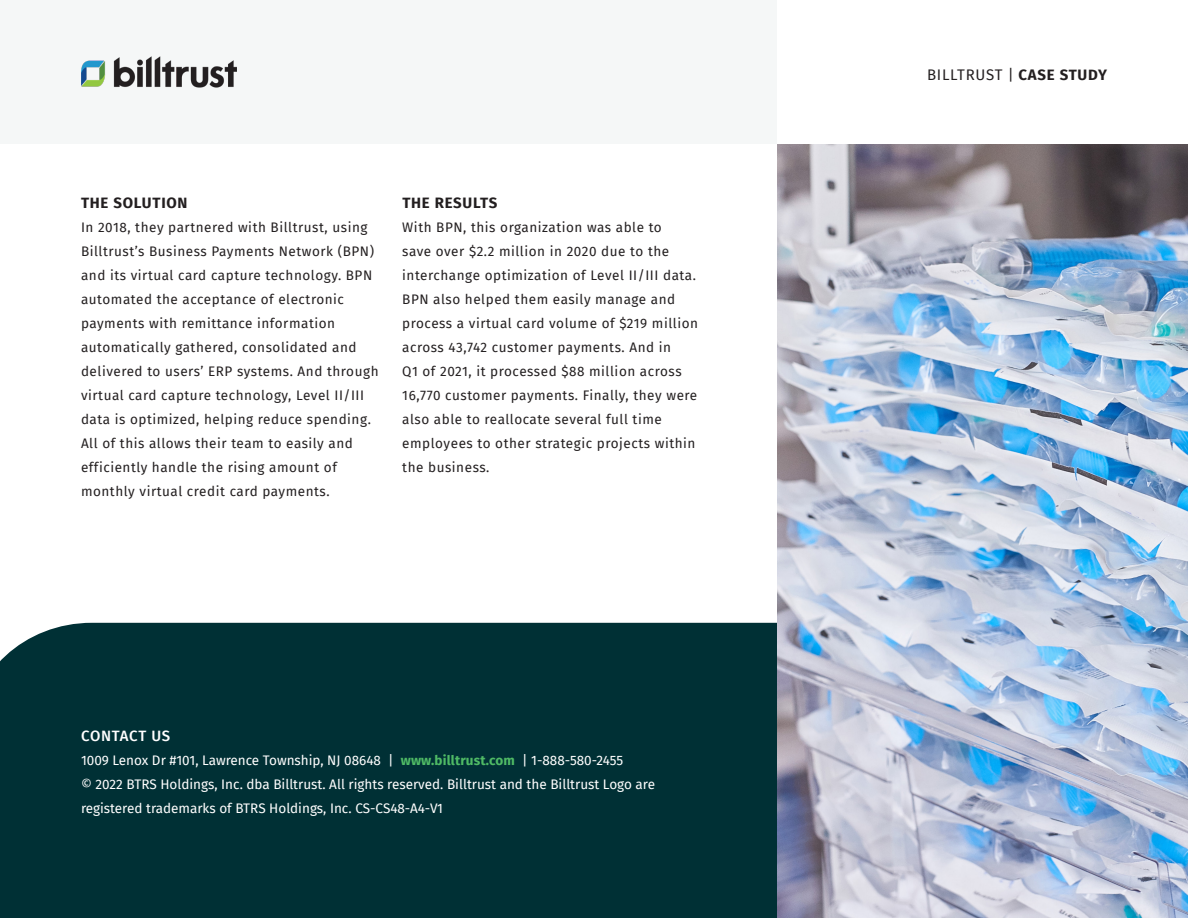
<style>
.page{position:relative;width:1188px;height:918px;background:#fff}
.page>*{position:absolute;margin:0;border:0;box-sizing:border-box;transform-origin:0 0}
.t1{font:700 15px "Fira Sans";letter-spacing:.05em;color:#231f20}
.t2{font:15px "Fira Sans";letter-spacing:.045em;color:#231f20}
.t3{font:500 15px "Fira Sans";letter-spacing:.04em;color:#fff}
.t4{font:13.5px/24px "Fira Sans";letter-spacing:.04em;color:#231f20}
.t5{font:13.5px/24px "Fira Sans";color:#fff}
.s1{font-weight:700;color:#4fba65}
.s2{font-weight:700}
</style>
<div class="page">
<div style="left:0;top:623px;width:777px;height:295px;background:#003035"></div>
<div style="left:0;top:0;width:777px;height:144px;background:#f5f7f7"></div>
<img style="left:81px;top:56px;width:156px;height:32px">
<img style="left:777px;top:144px;width:411px;height:774px">
<p class="t1" style="left:81px;top:190px;width:108px">THE SOLUTION</p>
<p class="t4" style="left:81px;top:215px;width:299px">In 2018, they partnered with Billtrust, using Billtrust’s Business Payments Network (BPN) and its virtual card capture technology. BPN automated the acceptance of electronic payments with remittance information automatically gathered, consolidated and delivered to users’ ERP systems. And through virtual card capture technology, Level II/III data is optimized, helping reduce spending.<br>All of this allows their team to easily and efficiently handle the rising amount of monthly virtual credit card payments.</p>
<p class="t1" style="left:402px;top:190px;width:96px">THE RESULTS</p>
<p class="t4" style="left:402px;top:215px;width:297px">With BPN, this organization was able to<br>save over $2.2 million in 2020 due to the interchange optimization of Level II/III data.<br>BPN also helped them easily manage and process a virtual card volume of $219 million across 43,742 customer payments. And in<br>Q1 of 2021, it processed $88 million across 16,770 customer payments. Finally, they were also able to reallocate several full time employees to other strategic projects within the business.</p>
<p class="t3" style="left:81px;top:724px;width:91px">CONTACT US</p>
<p class="t5" style="left:81px;top:748px;width:576px">1009 Lenox Dr #101, Lawrence Township, NJ 08648 | <span class="s1">www.billtrust.com</span> | 1-888-580-2455<br>© 2022 BTRS Holdings, Inc. dba Billtrust. All rights reserved. Billtrust and the Billtrust Logo are registered trademarks of BTRS Holdings, Inc. CS-CS48-A4-V1</p>
<p class="t2" style="left:927px;top:64px;width:181px">BILLTRUST | <span class="s2">CASE STUDY</span></p>
</div>
